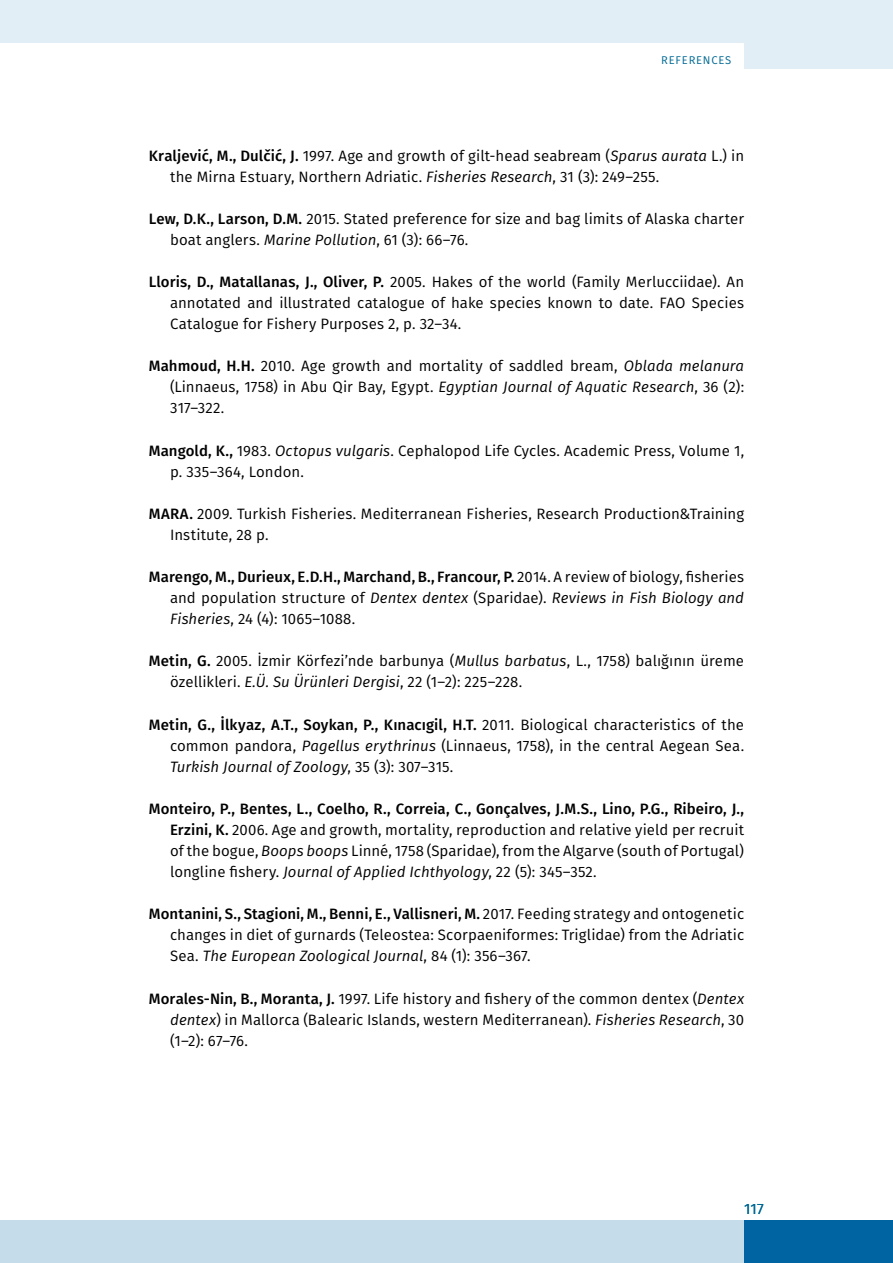
<style>
.page{position:relative;width:893px;height:1263px;background:#fff}
.page>*{position:absolute;margin:0;border:0;box-sizing:border-box;transform-origin:0 0}
.t1{font:15px/21px "Fira Sans";letter-spacing:.005em;color:#000;text-align:justify}
.t2{font:15px "Fira Sans";color:#006994}
.t3{font:11.25px "Fira Sans";letter-spacing:.07em;color:#006994}
.s1{font-weight:500}
.s2{font-style:italic}
</style>
<div class="page">
<div style="left:0;top:1220px;width:893px;height:43px;background:#c5dcea"></div>
<div style="left:744px;top:1220px;width:149px;height:43px;background:#0064a3"></div>
<div style="left:744px;top:0;width:149px;height:68px;background:#e2eef5"></div>
<div style="left:0;top:0;width:893px;height:43px;background:#e2eef5"></div>
<p class="t3" style="left:661px;top:52px;width:72px">REFERENCES</p>
<p class="t1" style="left:170px;top:145px;width:576px;text-indent:-21px"><span class="s1">Kraljević, M., Dulčić, J.</span> 1997. Age and growth of gilt-head seabream (<span class="s2">Sparus aurata</span> L.) in the Mirna Estuary, Northern Adriatic. <span class="s2">Fisheries Research</span>, 31 (3): 249–255.</p>
<p class="t1" style="left:170px;top:208px;width:575px;text-indent:-21px"><span class="s1">Lew, D.K., Larson, D.M.</span> 2015. Stated preference for size and bag limits of Alaska charter boat anglers. <span class="s2">Marine Pollution</span>, 61 (3): 66–76.</p>
<p class="t1" style="left:170px;top:271px;width:576px;text-indent:-21px"><span class="s1">Lloris, D., Matallanas, J., Oliver, P.</span> 2005. Hakes of the world (Family Merlucciidae). An annotated and illustrated catalogue of hake species known to date. FAO Species Catalogue for Fishery Purposes 2, p. 32–34.</p>
<p class="t1" style="left:170px;top:356px;width:576px;text-indent:-21px"><span class="s1">Mahmoud, H.H.</span> 2010. Age growth and mortality of saddled bream, <span class="s2">Oblada melanura </span>(Linnaeus, 1758) in Abu Qir Bay, Egypt. <span class="s2">Egyptian Journal of Aquatic Research</span>, 36 (2):<br>317–322.</p>
<p class="t1" style="left:170px;top:440px;width:576px;text-indent:-21px"><span class="s1">Mangold, K.,</span> 1983. <span class="s2">Octopus vulgaris</span>. Cephalopod Life Cycles. Academic Press, Volume 1, p. 335–364, London.</p>
<p class="t1" style="left:170px;top:503px;width:576px;text-indent:-21px"><span class="s1">MARA.</span> 2009. Turkish Fisheries. Mediterranean Fisheries, Research Production&amp;Training<br>Institute, 28 p.</p>
<p class="t1" style="left:170px;top:566px;width:576px;text-indent:-21px"><span class="s1">Marengo, M., Durieux, E.D.H., Marchand, B., Francour, P.</span> 2014. A review of biology, fisheries and population structure of <span class="s2">Dentex dentex</span> (Sparidae). <span class="s2">Reviews in Fish Biology and Fisheries</span>, 24 (4): 1065–1088.</p>
<p class="t1" style="left:170px;top:651px;width:576px;text-indent:-21px"><span class="s1">Metin, G.</span> 2005. İzmir Körfezi’nde barbunya (<span class="s2">Mullus barbatus</span>, L., 1758) balığının üreme özellikleri. <span class="s2">E.Ü. Su Ürünleri Dergisi</span>, 22 (1–2): 225–228.</p>
<p class="t1" style="left:170px;top:714px;width:575px;text-indent:-21px"><span class="s1">Metin, G., İlkyaz, A.T., Soykan, P., Kınacıgil, H.T.</span> 2011. Biological characteristics of the common pandora, <span class="s2">Pagellus erythrinus</span> (Linnaeus, 1758), in the central Aegean Sea.<br><span class="s2">Turkish Journal of Zoology</span>, 35 (3): 307–315.</p>
<p class="t1" style="left:170px;top:798px;width:576px;text-indent:-21px"><span class="s1">Monteiro, P., Bentes, L., Coelho, R., Correia, C., Gonçalves, J.M.S., Lino, P.G., Ribeiro, J., Erzini, K.</span> 2006. Age and growth, mortality, reproduction and relative yield per recruit of the bogue, <span class="s2">Boops boops</span> Linné, 1758 (Sparidae), from the Algarve (south of Portugal) longline fishery. <span class="s2">Journal of Applied Ichthyology</span>, 22 (5): 345–352.</p>
<p class="t1" style="left:170px;top:903px;width:576px;text-indent:-21px"><span class="s1">Montanini, S., Stagioni, M., Benni, E., Vallisneri, M.</span> 2017. Feeding strategy and ontogenetic changes in diet of gurnards (Teleostea: Scorpaeniformes: Triglidae) from the Adriatic Sea. <span class="s2">The European Zoological Journal</span>, 84 (1): 356–367.</p>
<p class="t1" style="left:170px;top:988px;width:576px;text-indent:-21px"><span class="s1">Morales-Nin, B., Moranta, J.</span> 1997. Life history and fishery of the common dentex (<span class="s2">Dentex dentex</span>) in Mallorca (Balearic Islands, western Mediterranean). <span class="s2">Fisheries Research</span>, 30 (1–2): 67–76.</p>
<p class="t2" style="left:744px;top:1198px;width:21px">117</p>
</div>
